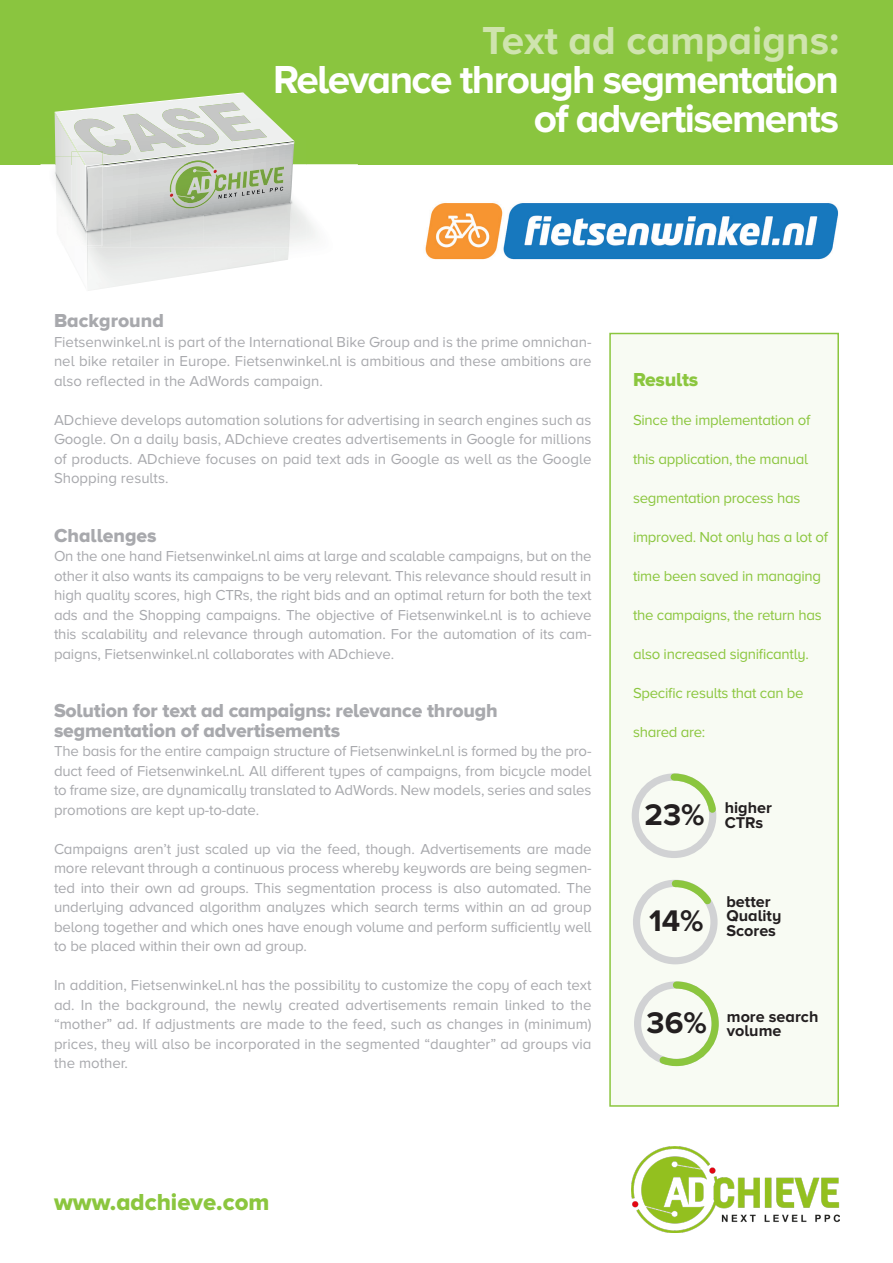
<style>
.page{position:relative;width:893px;height:1263px;background:#fff}
.page>*{position:absolute;margin:0;border:0;box-sizing:border-box;transform-origin:0 0}
.t1{font:700 40.5px "Proxima Nova A";letter-spacing:-.04em;color:#fff}
.t2{font:700 40.5px "Proxima Nova A";color:#cfe4ae}
.t3{font:700 30.9px "Proxima Nova A";color:#231f20}
.t4{font:24px "Proxima Nova A Extrabld";color:#8bc63e}
.t5{font:19.5px "Proxima Nova A Extrabld";letter-spacing:-.01em;color:#a8a9ad}
.t6{font:19.5px "Proxima Nova A Extrabld";letter-spacing:-.01em;color:#8bc63e}
.t7{font:700 16.2px "Proxima Nova A";color:#231f20}
.t8{font:15px/19.5px "Proxima Nova A";letter-spacing:-.01em;color:#a8a9ad;text-align:justify}
.t9{font:15px "Proxima Nova A";letter-spacing:-.02em;color:#8bc63e}
</style>
<div class="page">
<div style="left:609px;top:333px;width:230px;height:774px;background:#f8fbf3;border:2px solid #8bc63e"></div>
<div style="left:0;top:0;width:893px;height:164px;background:#8ac53f"></div>
<img style="left:275px;top:248px;width:14px;height:14px">
<img style="left:41px;top:164px;width:14px;height:10px">
<svg style="left:55px;top:92px;width:239px;height:156px;background:#cbd4c1"></svg>
<img style="left:123px;top:114px;width:63px;height:38px">
<img style="left:162px;top:109px;width:57px;height:36px">
<img style="left:199px;top:103px;width:68px;height:38px">
<img style="left:425px;top:203px;width:413px;height:57px">
<svg style="left:634px;top:981px;width:85px;height:85px"></svg>
<svg style="left:633px;top:879px;width:85px;height:85px"></svg>
<svg style="left:632px;top:773px;width:85px;height:85px"></svg>
<img style="left:632px;top:1146px;width:207px;height:87px">
<p class="t2" style="left:482px;top:17px;width:358px">Text ad campaigns:</p>
<p class="t1" style="left:273px;top:56px;width:567px">Relevance through segmentation</p>
<p class="t1" style="left:534px;top:95px;width:307px">of advertisements</p>
<p class="t5" style="left:54px;top:309px;width:111px">Background</p>
<p class="t8" style="left:54px;top:332px;width:539px">Fietsenwinkel.nl is part of the International Bike Group and is the prime omnichan&shy;nel bike retailer in Europe. Fietsenwinkel.nl is ambitious and these ambitions are also reflected in the AdWords campaign.</p>
<p class="t8" style="left:54px;top:410px;width:539px">ADchieve develops automation solutions for advertising in search engines such as Google. On a daily basis, ADchieve creates advertisements in Google for millions of products. ADchieve focuses on paid text ads in Google as well as the Google Shopping results.</p>
<p class="t5" style="left:54px;top:524px;width:104px">Challenges</p>
<p class="t8" style="left:54px;top:546px;width:539px">On the one hand Fietsenwinkel.nl aims at large and scalable campaigns, but on the other it also wants its campaigns to be very relevant. This relevance should result in high quality scores, high CTRs, the right bids and an optimal return for both the text ads and the Shopping campaigns. The objective of Fietsenwinkel.nl is to achieve this scalability and relevance through automation. For the automation of its cam&shy;paigns, Fietsenwinkel.nl collaborates with ADchieve.</p>
<p class="t5" style="left:54px;top:699px;width:445px">Solution for text ad campaigns: relevance through</p>
<p class="t5" style="left:54px;top:719px;width:288px">segmentation of advertisements</p>
<p class="t8" style="left:54px;top:741px;width:539px">The basis for the entire campaign structure of Fietsenwinkel.nl is formed by the pro&shy;duct feed of Fietsenwinkel.nl. All different types of campaigns, from bicycle model to frame size, are dynamically translated to AdWords. New models, series and sales promotions are kept up-to-date.</p>
<p class="t8" style="left:54px;top:839px;width:539px">Campaigns aren’t just scaled up via the feed, though. Advertisements are made more relevant through a continuous process whereby keywords are being segmen&shy;ted into their own ad groups. This segmentation process is also automated. The underlying advanced algorithm analyzes which search terms within an ad group belong together and which ones have enough volume and perform sufficiently well to be placed within their own ad group.</p>
<p class="t8" style="left:54px;top:975px;width:539px">In addition, Fietsenwinkel.nl has the possibility to customize the copy of each text ad. In the background, the newly created advertisements remain linked to the “mother” ad. If adjustments are made to the feed, such as changes in (minimum) prices, they will also be incorporated in the segmented “daughter” ad groups via the mother.</p>
<p class="t6" style="left:633px;top:368px;width:67px">Results</p>
<p class="t9" style="left:633px;top:411px;width:179px">Since the implementation of</p>
<p class="t9" style="left:633px;top:450px;width:177px">this application, the manual</p>
<p class="t9" style="left:633px;top:489px;width:169px">segmentation process has</p>
<p class="t9" style="left:633px;top:528px;width:196px">improved. Not only has a lot of</p>
<p class="t9" style="left:633px;top:567px;width:190px">time been saved in managing</p>
<p class="t9" style="left:633px;top:606px;width:190px">the campaigns, the return has</p>
<p class="t9" style="left:633px;top:645px;width:177px">also increased significantly.</p>
<p class="t9" style="left:633px;top:684px;width:172px">Specific results that can be</p>
<p class="t9" style="left:633px;top:723px;width:74px">shared are:</p>
<p class="t3" style="left:645px;top:797px;width:62px">23%</p>
<p class="t7" style="left:725px;top:799px;width:49px">higher</p>
<p class="t7" style="left:725px;top:813px;width:40px">CTRs</p>
<p class="t3" style="left:649px;top:903px;width:56px">14%</p>
<p class="t7" style="left:726px;top:892px;width:46px">better</p>
<p class="t7" style="left:726px;top:907px;width:57px">Quality</p>
<p class="t7" style="left:726px;top:921px;width:51px">Scores</p>
<p class="t3" style="left:647px;top:1005px;width:62px">36%</p>
<p class="t7" style="left:727px;top:1007px;width:93px">more search</p>
<p class="t7" style="left:727px;top:1022px;width:56px">volume</p>
<p class="t4" style="left:54px;top:1188px;width:217px">www.adchieve.com</p>
</div>
